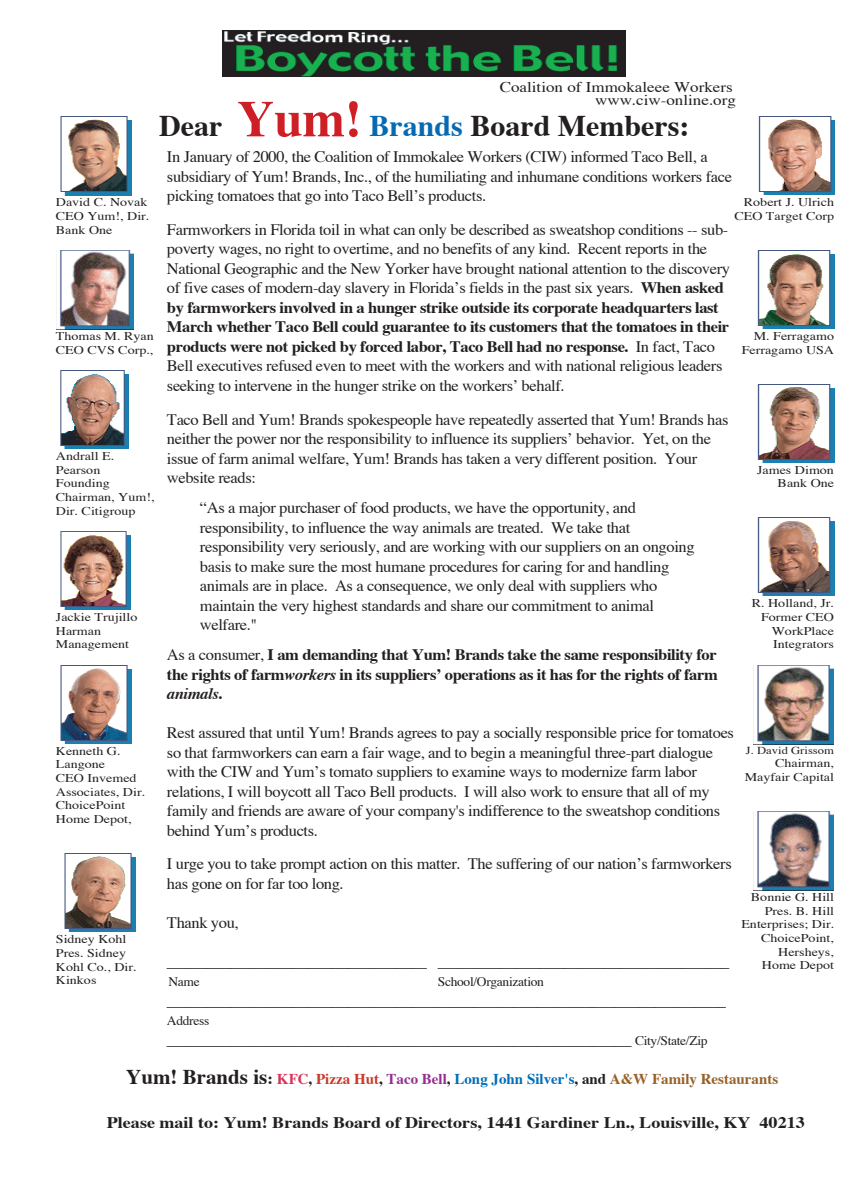
<style>
.page{position:relative;width:864px;height:1188px;background:#fff}
.page>*{position:absolute;margin:0;border:0;box-sizing:border-box;transform-origin:0 0}
.t1{font:700 30px "Times";color:#231f20}
.t2{font:700 16.2px "Times";color:#231f20;scale:1.12 1}
.t3{font:16.05px/19.5px "Times";letter-spacing:-.025em;color:#231f20}
.t4{font:700 16.05px/19.5px "Times";letter-spacing:-.025em;color:#231f20;text-align:justify}
.t5{font:700 15px "Times";color:#976027}
.t6{font:14.85px/12.9px "Times";color:#231f20;text-align:right;scale:1.15 1}
.t7{font:13.05px "Times";letter-spacing:-.025em;color:#231f20}
.t8{font:11.85px/13.6px "Times";color:#231f20;scale:1.19 1}
.t9{font:10.65px "Times";color:#231f20;scale:1.19 1}
.s1{font-size:51px;color:#cf1f26}
.s2{color:#066ab2}
.s3{font-weight:700}
.s4{font-weight:400}
.s5{font-style:italic}
.s6{font-size:13.05px}
.s7{font-size:21px;color:#231f20}
.s8{font-size:16.5px;color:#231f20}
.s9{color:#d7335a}
.s10{color:#231f20}
.s11{color:#c83a2a}
.s12{color:#932e91}
.s13{color:#006eb8}
</style>
<div class="page">
<img style="left:60px;top:117px;width:71px;height:79px">
<img style="left:60px;top:250px;width:74px;height:79px">
<img style="left:60px;top:370px;width:69px;height:79px">
<img style="left:60px;top:532px;width:70px;height:78px">
<img style="left:60px;top:665px;width:71px;height:79px">
<img style="left:64px;top:854px;width:71px;height:78px">
<img style="left:758px;top:117px;width:76px;height:78px">
<img style="left:757px;top:250px;width:77px;height:79px">
<img style="left:757px;top:384px;width:77px;height:79px">
<img style="left:757px;top:518px;width:77px;height:78px">
<img style="left:753px;top:665px;width:81px;height:79px">
<img style="left:753px;top:811px;width:81px;height:79px">
<img style="left:223px;top:31px;width:402px;height:46px">
<p class="t6" style="left:500px;top:82px;width:207px">Coalition of Immokaleee Workers www.ciw-online.org</p>
<h1 class="t1" style="left:159px;top:106px;width:532px">Dear <span class="s1">Yum!</span> <span class="s2">Brands</span> Board Members:</h1>
<p class="t8" style="left:56px;top:196px;width:80px">David C. Novak<br>CEO Yum!, Dir.<br>Bank One</p>
<p class="t8" style="left:56px;top:330px;width:84px">Thomas M. Ryan<br>CEO CVS Corp.,</p>
<p class="t8" style="left:56px;top:450px;width:84px">Andrall E.<br>Pearson<br>Founding<br>Chairman, Yum!,<br>Dir. Citigroup</p>
<p class="t8" style="left:56px;top:611px;width:70px">Jackie Trujillo<br>Harman<br>Management</p>
<p class="t8" style="left:56px;top:745px;width:77px">Kenneth G.<br>Langone<br>CEO Invemed<br>Associates, Dir.<br>ChoicePoint<br>Home Depot,</p>
<p class="t8" style="left:56px;top:933px;width:69px">Sidney Kohl<br>Pres. Sidney<br>Kohl Co., Dir.<br>Kinkos</p>
<p class="t3" style="left:167px;top:148px;width:567px">In January of 2000, the Coalition of Immokalee Workers (CIW) informed Taco Bell, a subsidiary of Yum! Brands, Inc., of the humiliating and inhumane conditions workers face picking tomatoes that go into Taco Bell’s products.</p>
<p class="t3" style="left:167px;top:221px;width:565px">Farmworkers in Florida toil in what can only be described as sweatshop conditions -- sub&shy;poverty wages, no right to overtime, and no benefits of any kind. Recent reports in the National Geographic and the New Yorker have brought national attention to the discovery of five cases of modern-day slavery in Florida’s fields in the past six years. <span class="s3">When asked by farmworkers involved in a hunger strike outside its corporate headquarters last March whether Taco Bell could guarantee to its customers that the tomatoes in their products were not picked by forced labor, Taco Bell had no response.</span> In fact, Taco Bell executives refused even to meet with the workers and with national religious leaders seeking to intervene in the hunger strike on the workers’ behalf.</p>
<p class="t3" style="left:167px;top:410px;width:563px">Taco Bell and Yum! Brands spokespeople have repeatedly asserted that Yum! Brands has neither the power nor the responsibility to influence its suppliers’ behavior. Yet, on the issue of farm animal welfare, Yum! Brands has taken a very different position. Your website reads:</p>
<p class="t3" style="left:200px;top:499px;width:496px">“As a major purchaser of food products, we have the opportunity, and responsibility, to influence the way animals are treated. We take that responsibility very seriously, and are working with our suppliers on an ongoing basis to make sure the most humane procedures for caring for and handling animals are in place. As a consequence, we only deal with suppliers who maintain the very highest standards and share our commitment to animal welfare."</p>
<p class="t4" style="left:167px;top:646px;width:552px"><span class="s4">As a consumer,</span> I am demanding that Yum! Brands take the same responsibility for the rights of farm<span class="s5">workers</span> in its suppliers’ operations as it has for the rights of farm <span class="s5">animals</span>.</p>
<p class="t3" style="left:167px;top:724px;width:569px">Rest assured that until Yum! Brands agrees to pay a socially responsible price for tomatoes so that farmworkers can earn a fair wage, and to begin a meaningful three-part dialogue with the CIW and Yum’s tomato suppliers to examine ways to modernize farm labor relations, I will boycott all Taco Bell products. I will also work to ensure that all of my family and friends are aware of your company's indifference to the sweatshop conditions behind Yum’s products.</p>
<p class="t3" style="left:167px;top:855px;width:566px">I urge you to take prompt action on this matter. The suffering of our nation’s farmworkers has gone on for far too long.</p>
<p class="t3" style="left:167px;top:914px;width:73px">Thank you,</p>
<p class="t3" style="left:167px;top:953px;width:564px">_________________________________ _____________________________________</p>
<p class="t7" style="left:169px;top:974px;width:33px">Name</p>
<p class="t7" style="left:438px;top:974px;width:108px">School/Organization</p>
<p class="t3" style="left:167px;top:992px;width:561px">_______________________________________________________________________</p>
<p class="t7" style="left:167px;top:1013px;width:44px">Address</p>
<p class="t3" style="left:167px;top:1031px;width:542px">___________________________________________________________ <span class="s6">City/State/Zip</span></p>
<p class="t8" style="left:734px;top:196px;width:85px;text-align:right">Robert J. Ulrich<br>CEO Target Corp</p>
<p class="t8" style="left:742px;top:330px;width:79px;text-align:right">M. Ferragamo<br>Ferragamo USA</p>
<p class="t8" style="left:757px;top:464px;width:66px;text-align:right">James Dimon<br>Bank One</p>
<p class="t8" style="left:752px;top:597px;width:71px;text-align:right">R. Holland, Jr.<br>Former CEO<br>WorkPlace<br>Integrators</p>
<p class="t9" style="left:746px;top:743px;width:76px">J. David Grissom</p>
<p class="t8" style="left:745px;top:757px;width:77px;text-align:right">Chairman,<br>Mayfair Capital</p>
<p class="t8" style="left:741px;top:891px;width:79px;text-align:right">Bonnie G. Hill<br>Pres. B. Hill<br>Enterprises; Dir.<br>ChoicePoint,<br>Hersheys,<br>Home Depot</p>
<p class="t5" style="left:126px;top:1069px;width:654px"><span class="s7">Yum! Brands is</span><span class="s8">:</span> <span class="s9">KFC</span><span class="s10">,</span> <span class="s11">Pizza Hut</span><span class="s10">,</span> <span class="s12">Taco Bell</span><span class="s10">,</span> <span class="s13">Long John Silver's</span><span class="s10">, and</span> A&amp;W Family Restaurants</p>
<p class="t2" style="left:107px;top:1111px;width:625px">Please mail to: Yum! Brands Board of Directors, 1441 Gardiner Ln., Louisville, KY 40213</p>
</div>
